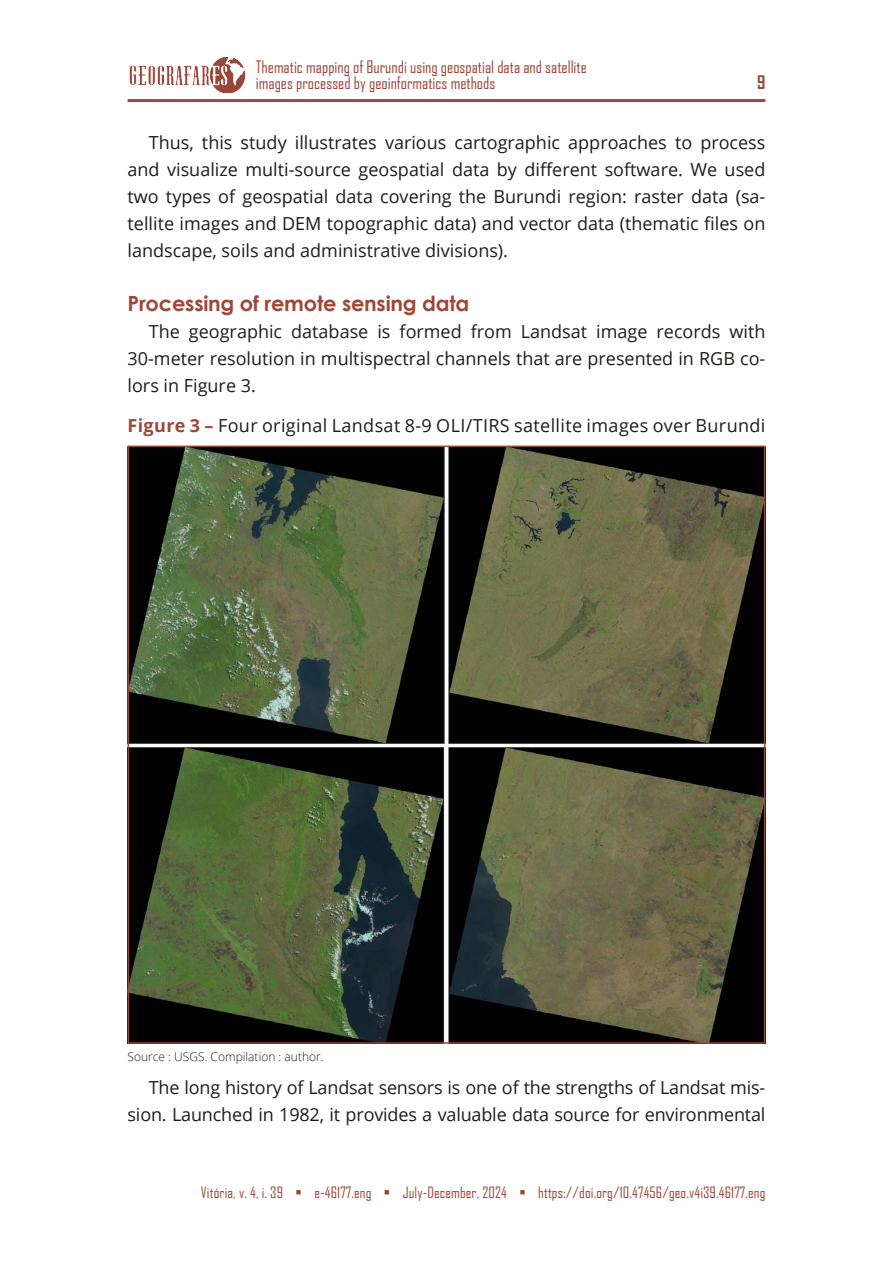
<style>
.page{position:relative;width:893px;height:1263px;background:#fff}
.page>*{position:absolute;margin:0;border:0;box-sizing:border-box;transform-origin:0 0}
.Título_2º_Nível{font:700 21px "Century Gothic";letter-spacing:-.01em;color:#9d4839}
.Texto_simples{font:18px/27px "Open Sans";letter-spacing:-.01em;color:#1d1d1b;text-align:justify}
.Legendas{font:18px "Open Sans";letter-spacing:.02em;color:#1d1d1b}
.t1{font:700 18px "Agency FB";color:#9d4839}
.t2{font:16.5px/16.5px "Agency FB";color:#9d4739}
.t3{font:15px "Agency FB";letter-spacing:.01em;color:#9e4739}
.Fonte{font:300 12px "Open Sans";color:#1d1d1b}
.s1{font-weight:700;color:#9d4839}
</style>
<div class="page">
<hr style="left:128px;top:99px;width:637px;height:3px;background:#9d4839">
<img style="left:130px;top:57px;width:116px;height:36px">
<img style="left:131px;top:449px;width:631px;height:592px">
<p class="t2" style="left:256px;top:58px;width:332px">Thematic mapping of Burundi using geospatial data and satellite images processed by geoinformatics methods</p>
<p class="t1" style="left:757px;top:72px;width:10px">9</p>
<p class="Texto_simples" style="left:128px;top:128px;width:639px;text-indent:21px">Thus, this study illustrates various cartographic approaches to process and visualize multi-source geospatial data by different software. We used two types of geospatial data covering the Burundi region: raster data (sa&shy;tellite images and DEM topographic data) and vector data (thematic files on landscape, soils and administrative divisions).</p>
<p class="Título_2º_Nível" style="left:128px;top:287px;width:343px">Processing of remote sensing data</p>
<p class="Texto_simples" style="left:128px;top:317px;width:639px;text-indent:21px">The geographic database is formed from Landsat image records with 30-meter resolution in multispectral channels that are presented in RGB co&shy;lors in Figure 3.</p>
<p class="Legendas" style="left:128px;top:413px;width:639px"><span class="s1">Figure 3 –</span> Four original Landsat 8-9 OLI/TIRS satellite images over Burundi</p>
<p class="Fonte" style="left:128px;top:1049px;width:198px">Source : USGS. Compilation : author.</p>
<p class="Texto_simples" style="left:128px;top:1073px;width:639px;text-align:right">The long history of Landsat sensors is one of the strengths of Landsat mis&shy;sion. Launched in 1982, it provides a valuable data source for environmental</p>
<p class="t3" style="left:201px;top:1184px;width:566px">Vitória, v. 4, i. 39 • e-46177.eng • July-December, 2024 • https://doi.org/10.47456/geo.v4i39.46177.eng</p>
</div>
